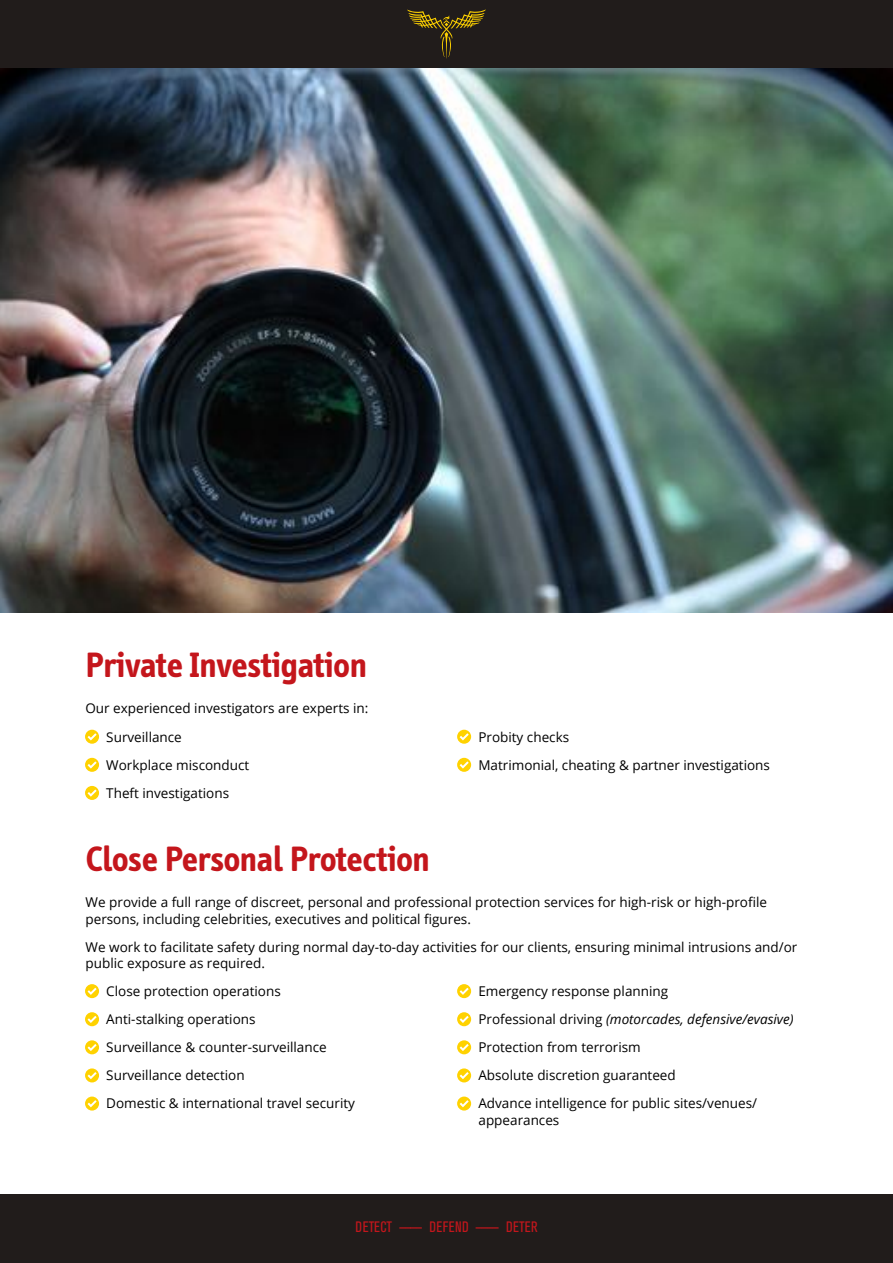
<style>
.page{position:relative;width:893px;height:1263px;background:#fff}
.page>*{position:absolute;margin:0;border:0;box-sizing:border-box;transform-origin:0 0}
.t1{font:700 36px "Info";color:#c4161c}
.t2{font:15px "Akzidenz Grotesk BE Cn Ti";letter-spacing:.02em;color:#c4161c}
.t3{font:13.5px/28px "Open Sans";color:#000}
.s1{font-style:italic}
</style>
<div class="page">
<div style="left:0;top:0;width:893px;height:68px;background:#211c1b"></div>
<div style="left:0;top:1195px;width:893px;height:68px;background:#211c1b"></div>
<svg style="left:407px;top:10px;width:79px;height:48px"></svg>
<svg style="left:85px;top:730px;width:14px;height:14px"></svg>
<svg style="left:85px;top:758px;width:14px;height:14px"></svg>
<svg style="left:85px;top:786px;width:14px;height:14px"></svg>
<svg style="left:457px;top:730px;width:14px;height:14px"></svg>
<svg style="left:457px;top:758px;width:14px;height:14px"></svg>
<svg style="left:85px;top:984px;width:14px;height:14px"></svg>
<svg style="left:85px;top:1012px;width:14px;height:14px"></svg>
<svg style="left:85px;top:1040px;width:14px;height:14px"></svg>
<svg style="left:85px;top:1068px;width:14px;height:14px"></svg>
<svg style="left:85px;top:1096px;width:14px;height:14px"></svg>
<svg style="left:457px;top:984px;width:14px;height:14px"></svg>
<svg style="left:457px;top:1012px;width:14px;height:14px"></svg>
<svg style="left:457px;top:1040px;width:14px;height:14px"></svg>
<svg style="left:457px;top:1068px;width:14px;height:14px"></svg>
<svg style="left:457px;top:1096px;width:14px;height:14px"></svg>
<img style="left:0;top:68px;width:893px;height:544px">
<h1 class="t1" style="left:86px;top:644px;width:283px">Private Investigation</h1>
<p class="t3" style="left:106px;top:694px;width:264px;text-indent:-21px">Our experienced investigators are experts in:<br>Surveillance<br>Workplace misconduct<br>Theft investigations</p>
<p class="t3" style="left:478px;top:722px;width:293px">Probity checks<br>Matrimonial, cheating &amp; partner investigations</p>
<h1 class="t1" style="left:86px;top:838px;width:345px">Close Personal Protection</h1>
<p class="t3" style="left:85px;top:894px;width:683px;line-height:16.2px">We provide a full range of discreet, personal and professional protection services for high-risk or high-profile persons, including celebrities, executives and political figures.</p>
<p class="t3" style="left:85px;top:938px;width:713px;line-height:16.2px">We work to facilitate safety during normal day-to-day activities for our clients, ensuring minimal intrusions and/or public exposure as required.</p>
<p class="t3" style="left:106px;top:977px;width:250px">Close protection operations<br>Anti-stalking operations<br>Surveillance &amp; counter-surveillance<br>Surveillance detection<br>Domestic &amp; international travel security</p>
<p class="t3" style="left:478px;top:977px;width:317px">Emergency response planning<br>Professional driving <span class="s1">(motorcades, defensive/evasive)<br></span>Protection from terrorism<br>Absolute discretion guaranteed<br>Advance intelligence for public sites/venues/</p>
<p class="t3" style="left:478px;top:1105px;width:82px">appearances</p>
<p class="t2" style="left:356px;top:1218px;width:184px">DETECT ———— DEFEND ———— DETER</p>
</div>
